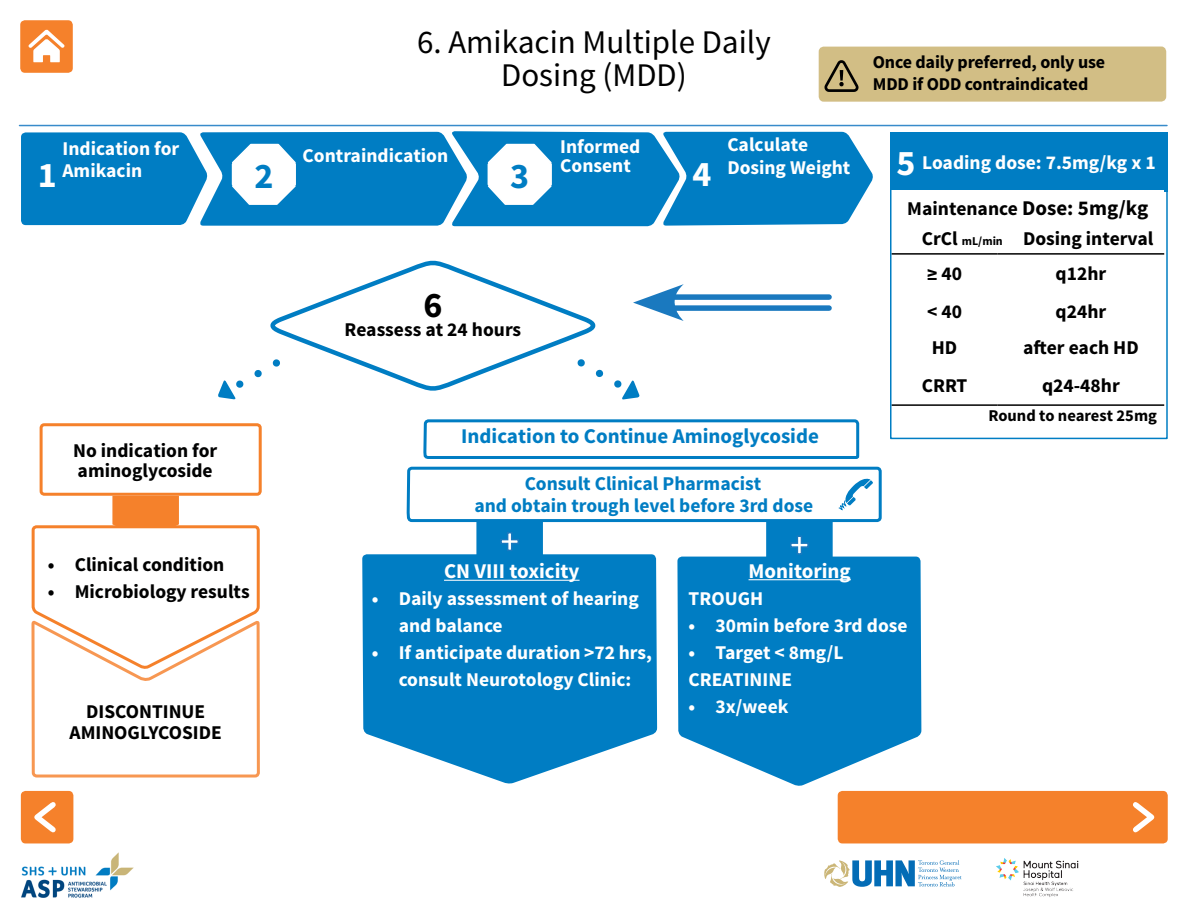
<style>
.page{position:relative;width:1188px;height:918px;background:#fff}
.page>*{position:absolute;margin:0;border:0;box-sizing:border-box;transform-origin:0 0}
.t1{font:700 36px "Source Sans Pro";color:#fff}
.t2{font:700 36px "Source Sans Pro";color:#007dc3}
.t3{font:700 36px "Source Sans Pro";color:#000}
.t4{font:33px/33px "Source Sans Pro";color:#000;text-align:center}
.t5{font:700 21px "Source Sans Pro";color:#007dc3}
.t6{font:700 21px "Source Sans Pro";color:#fff}
.t7{font:700 19.5px/27px "Source Sans Pro";color:#fff}
.t8{font:700 19.5px/30px "Source Sans Pro";color:#000;text-align:right}
.t9{font:700 19.5px/19.5px "Source Sans Pro";color:#000101}
.t10{font:700 19.5px/22.5px "Source Sans Pro";color:#007dc3;text-align:center}
.t11{font:700 18px/22.5px "Source Sans Pro";letter-spacing:-.01em;color:#000}
.t12{font:700 16.5px "Source Sans Pro";color:#000}
.s1{font-size:21px}
.s2{font-size:12px}
.s3{color:#000101}
</style>
<div class="page">
<svg style="left:824px;top:860px;width:138px;height:27px"></svg>
<div style="left:20px;top:20px;width:53px;height:53px;background:#f5812b;border-radius:5px"></div>
<svg style="left:28px;top:29px;width:37px;height:33px"></svg>
<div style="left:21px;top:791px;width:52px;height:52px;background:#f5812b;border-radius:5px"></div>
<div style="left:838px;top:791px;width:330px;height:52px;background:#f5812b;border-radius:5px"></div>
<svg style="left:1133px;top:802px;width:21px;height:31px"></svg>
<img style="left:996px;top:858px;width:83px;height:39px">
<img style="left:21px;top:866px;width:9px;height:32px">
<hr style="left:20px;top:125px;width:1147px;height:1px;background:#388bca">
<div style="left:820px;top:48px;width:345px;height:52px;background:#d2be85;border-radius:4px"></div>
<div style="left:819px;top:47px;width:347px;height:55px;border:3px solid #d2be85;border-radius:4px"></div>
<svg style="left:362px;top:554px;width:295px;height:230px;background:#2590cb"></svg>
<svg style="left:677px;top:557px;width:244px;height:229px;background:#258fcb"></svg>
<svg style="left:254px;top:370px;width:8px;height:8px"></svg>
<svg style="left:218px;top:380px;width:26px;height:20px"></svg>
<svg style="left:270px;top:269px;width:135px;height:114px"></svg>
<svg style="left:405px;top:46px;width:478px;height:570px"></svg>
<div style="left:890px;top:132px;width:278px;height:60px;background:#007dc3"></div>
<svg style="left:838px;top:478px;width:36px;height:33px"></svg>
<svg style="left:21px;top:131px;width:853px;height:95px;background:#2690cc"></svg>
<div style="left:892px;top:190px;width:272px;height:64px;background:#fff"></div>
<hr style="left:892px;top:404px;width:106px;height:2px;background:#000">
<hr style="left:998px;top:404px;width:166px;height:2px;background:#000">
<hr style="left:892px;top:253px;width:106px;height:2px;background:#000">
<hr style="left:998px;top:253px;width:166px;height:2px;background:#000">
<div style="left:890px;top:185px;width:278px;height:254px;border:2px solid #007dc3"></div>
<svg style="left:31px;top:423px;width:231px;height:195px"></svg>
<svg style="left:30px;top:618px;width:230px;height:280px"></svg>
<h2 class="t4" style="left:417px;top:26px;width:355px">6. Amikacin Multiple Daily<br>Dosing (MDD)</h2>
<p class="t7" style="left:303px;top:143px;width:147px">Contraindication</p>
<p class="t7" style="left:560px;top:137px;width:82px;line-height:19.5px">Informed<br>Consent</p>
<p class="t7" style="left:63px;top:138px;width:118px;line-height:22.5px">Indication for<br>Amikacin</p>
<h1 class="t1" style="left:38px;top:152px;width:21px">1</h1>
<h1 class="t1" style="left:692px;top:151px;width:21px">4</h1>
<h1 class="t2" style="left:254px;top:152px;width:26px">22</h1>
<h1 class="t2" style="left:510px;top:153px;width:21px">3</h1>
<p class="t7" style="left:727px;top:134px;width:125px;line-height:22.5px">Calculate<br>Dosing Weight</p>
<h1 class="t3" style="left:423px;top:282px;width:21px">6</h1>
<p class="t8" style="left:345px;top:315px;width:178px">Reassess at 24 hours</p>
<p class="t9" style="left:73px;top:442px;width:146px">No indication for aminoglycoside</p>
<p class="t5" style="left:461px;top:423px;width:359px">Indication to Continue Aminoglycoside</p>
<p class="t10" style="left:474px;top:473px;width:340px">Consult Clinical Pharmacist<br>and obtain trough level before 3rd dose</p>
<p class="t11" style="left:873px;top:51px;width:234px">Once daily preferred, only use<br>MDD if ODD contraindicated</p>
<h1 class="t1" style="left:897px;top:140px;width:21px">5</h1>
<p class="t7" style="left:922px;top:150px;width:235px">Loading dose: 7.5mg/kg x 1</p>
<p class="t8" style="left:907px;top:194px;width:248px">Maintenance <span class="s1">Dose: 5mg/kg<br></span>CrCl <span class="s2">mL/min</span> Dosing interval</p>
<p class="t8" style="left:927px;top:260px;width:36px"><span class="s3">≥</span> 40</p>
<p class="t8" style="left:1056px;top:260px;width:52px">q12hr</p>
<p class="t8" style="left:927px;top:297px;width:36px">&lt; 40</p>
<p class="t8" style="left:1056px;top:297px;width:52px">q24hr</p>
<p class="t8" style="left:932px;top:334px;width:27px">HD</p>
<p class="t8" style="left:1023px;top:334px;width:117px">after each HD</p>
<p class="t8" style="left:922px;top:372px;width:47px">CRRT</p>
<p class="t8" style="left:1042px;top:372px;width:79px">q24-48hr</p>
<p class="t12" style="left:988px;top:405px;width:170px">Round to nearest 25mg</p>
<p class="t9" style="left:48px;top:555px;width:178px">• Clinical condition</p>
<p class="t9" style="left:48px;top:582px;width:204px">• Microbiology results</p>
<p class="t8" style="left:70px;top:702px;width:154px;line-height:21px;text-align:center">DISCONTINUE<br>AMINOGLYCOSIDE</p>
<p class="t6" style="left:444px;top:558px;width:137px">CN VIII toxicity</p>
<p class="t7" style="left:399px;top:586px;width:242px;text-indent:-27px">• Daily assessment of hearing and balance</p>
<p class="t7" style="left:372px;top:640px;width:282px;text-align:center">• If anticipate duration &gt;72 hrs, consult Neurotology Clinic:</p>
<p class="t6" style="left:749px;top:557px;width:104px">Monitoring</p>
<p class="t7" style="left:689px;top:585px;width:76px">TROUGH</p>
<p class="t7" style="left:689px;top:612px;width:220px">• 30min before 3rd dose</p>
<p class="t7" style="left:689px;top:639px;width:156px">• Target &lt; 8mg/L<br>CREATININE</p>
<p class="t7" style="left:689px;top:693px;width:101px">• 3x/week</p>
</div>
